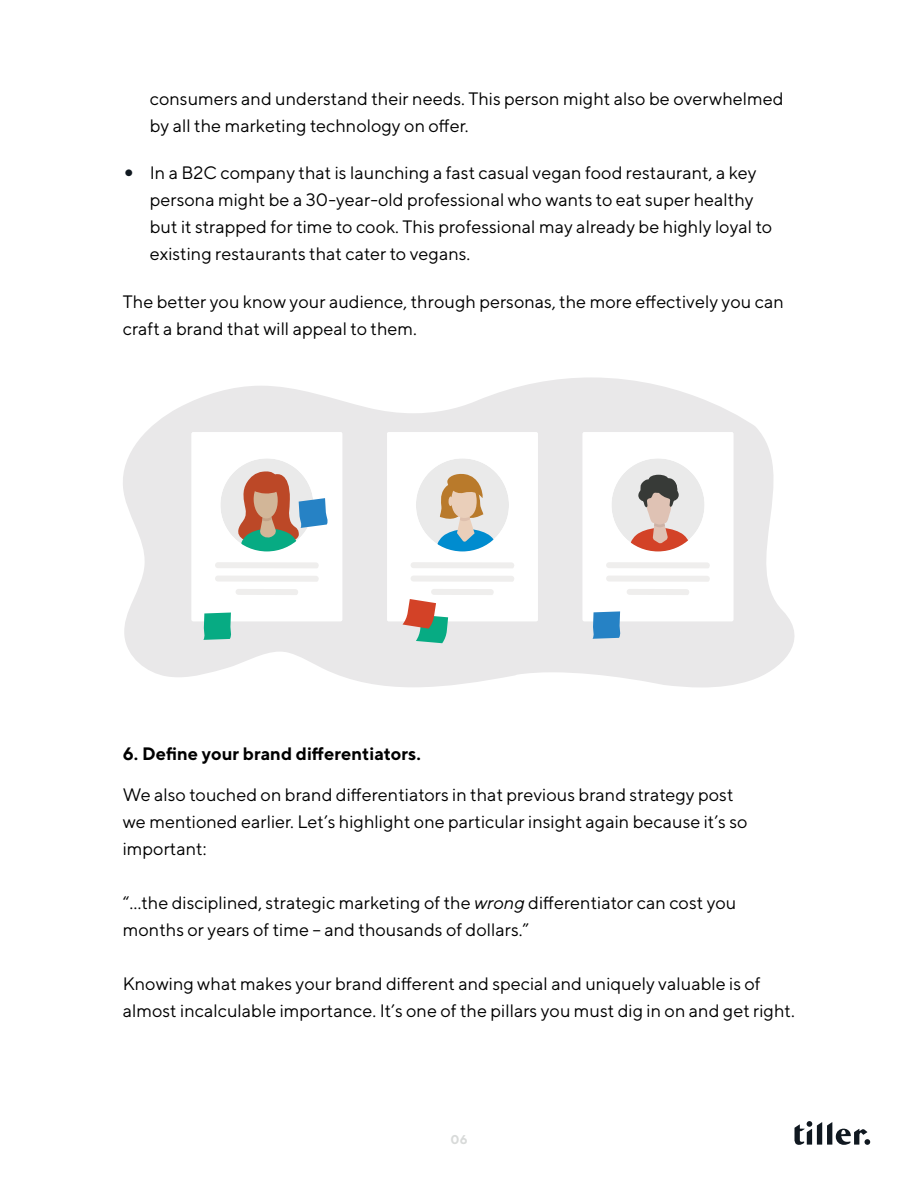
<style>
.page{position:relative;width:918px;height:1188px;background:#fff}
.page>*{position:absolute;margin:0;border:0;box-sizing:border-box;transform-origin:0 0}
.t1{font:18px/27px "TT Norms";color:#000}
.t2{font:700 18px "TT Norms";color:#000}
.t3{font:700 12.75px "TT Norms";color:#d8dad9}
.s1{font-family:"Gibson";font-size:22.5px;color:#101820}
.s2{font-style:italic}
</style>
<div class="page">
<svg style="left:794px;top:1121px;width:76px;height:24px"></svg>
<svg style="left:123px;top:377px;width:672px;height:310px;fill:#e9e8e9"></svg>
<div style="left:192px;top:432px;width:150px;height:189px;background:#fff;border-radius:2px"></div>
<svg style="left:215px;top:562px;width:104px;height:6px"></svg>
<svg style="left:215px;top:576px;width:104px;height:6px"></svg>
<svg style="left:236px;top:589px;width:62px;height:6px"></svg>
<div style="left:387px;top:432px;width:151px;height:189px;background:#fff;border-radius:2px"></div>
<svg style="left:411px;top:562px;width:103px;height:6px"></svg>
<svg style="left:411px;top:576px;width:103px;height:6px"></svg>
<div style="left:583px;top:432px;width:150px;height:189px;background:#fff;border-radius:2px"></div>
<svg style="left:606px;top:562px;width:104px;height:6px"></svg>
<svg style="left:606px;top:576px;width:104px;height:6px"></svg>
<svg style="left:627px;top:589px;width:62px;height:6px"></svg>
<svg style="left:593px;top:611px;width:28px;height:28px"></svg>
<svg style="left:203px;top:613px;width:29px;height:27px"></svg>
<svg style="left:403px;top:589px;width:92px;height:54px"></svg>
<div style="left:611px;top:458px;width:94px;height:93px;background:#eaeaea;border-radius:50%"></div>
<svg style="left:631px;top:463px;width:58px;height:88px"></svg>
<div style="left:416px;top:458px;width:93px;height:93px;background:#eaeaea;border-radius:50%"></div>
<svg style="left:437px;top:473px;width:57px;height:78px"></svg>
<div style="left:448px;top:496px;width:5px;height:10px;background:#eacfba;border-radius:50%"></div>
<div style="left:220px;top:458px;width:93px;height:93px;background:#eaeaea;border-radius:50%"></div>
<svg style="left:231px;top:470px;width:97px;height:81px"></svg>
<p class="t1" style="left:150px;top:85px;width:635px">consumers and understand their needs. This person might also be overwhelmed by all the marketing technology on offer.</p>
<p class="t1" style="left:150px;top:159px;width:624px;text-indent:-27px"><span class="s1">•</span> In a B2C company that is launching a fast casual vegan food restaurant, a key persona might be a 30-year-old professional who wants to eat super healthy but it strapped for time to cook. This professional may already be highly loyal to existing restaurants that cater to vegans.</p>
<p class="t1" style="left:123px;top:287px;width:663px">The better you know your audience, through personas, the more effectively you can craft a brand that will appeal to them.</p>
<p class="t2" style="left:123px;top:743px;width:300px">6. Define your brand differentiators.</p>
<p class="t1" style="left:123px;top:780px;width:626px">We also touched on brand differentiators in that previous brand strategy post we mentioned earlier. Let’s highlight one particular insight again because it’s so important:</p>
<p class="t1" style="left:123px;top:888px;width:615px">“…the disciplined, strategic marketing of the <span class="s2">wrong</span> differentiator can cost you months or years of time – and thousands of dollars.”</p>
<p class="t1" style="left:123px;top:969px;width:674px">Knowing what makes your brand different and special and uniquely valuable is of almost incalculable importance. It’s one of the pillars you must dig in on and get right.</p>
<p class="t3" style="left:450px;top:1132px;width:19px">06</p>
</div>
